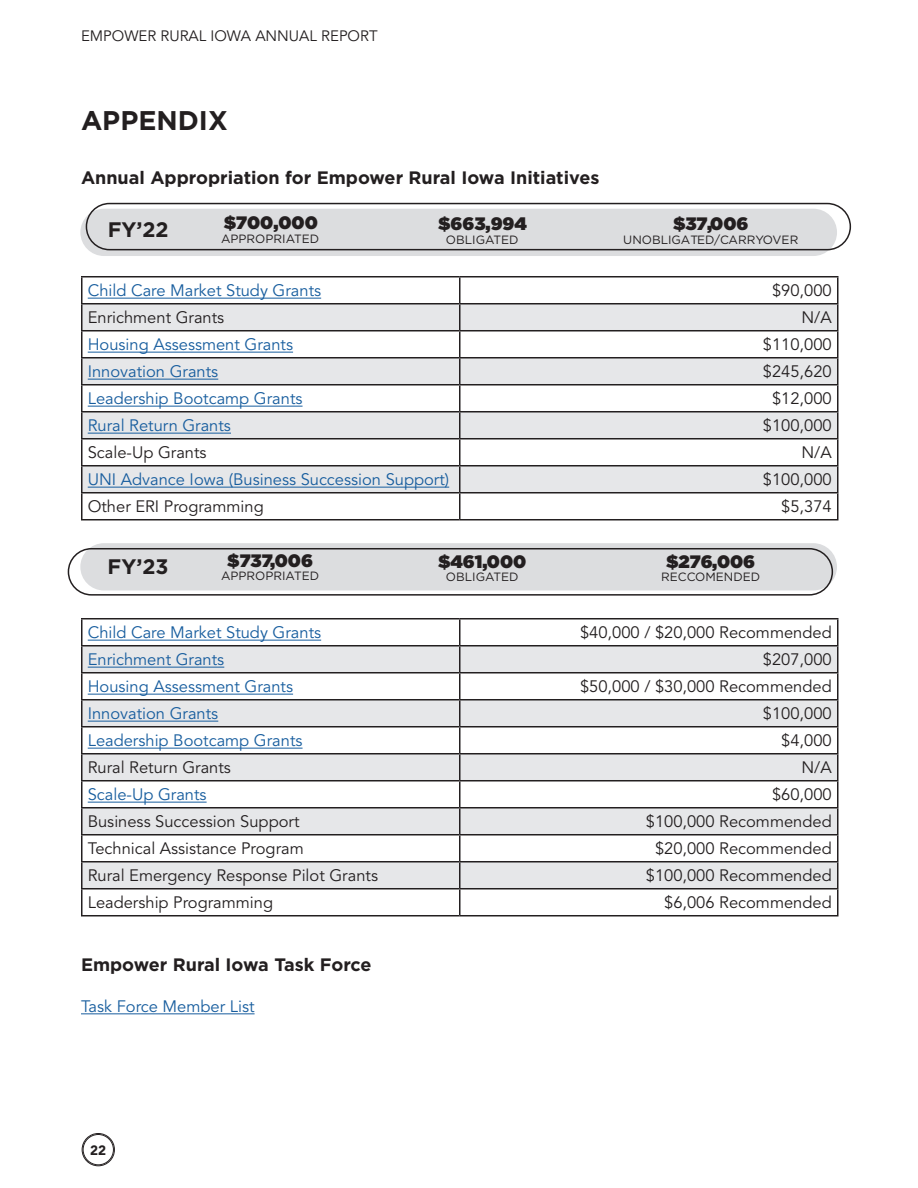
<style>
.page{position:relative;width:918px;height:1188px;background:#fff}
.page>*{position:absolute;margin:0;border:0;box-sizing:border-box;transform-origin:0 0}
.Heading_Main{font:700 27px "Gotham";color:#231f20}
.t1{font:700 21px "Gotham";color:#231f20}
.Heading2{font:700 18px "Gotham";color:#231f20}
.t2{font:900 18px "Gotham";color:#231f20}
.Body{font:16.5px "Avenir LT Std";color:#231f20}
.Body-2{font:16.5px "Avenir LT Std";color:#175d9e}
.t3{font:15px "Avenir LT Std";color:#231f20}
.t4{font:900 13.5px "Avenir LT Std";color:#231f20}
.t5{font:12px "Gotham";color:#231f20}
</style>
<div class="page">
<div style="left:82px;top:1133px;width:33px;height:33px;border:1px solid #231f20;border-radius:50%"></div>
<div style="left:83px;top:1134px;width:31px;height:31px;border:1px solid #231f20;border-radius:50%"></div>
<div style="left:80px;top:543px;width:757px;height:47px;background:#dcdddf;border-radius:24px"></div>
<div style="left:68px;top:548px;width:765px;height:48px;border:2px solid #231f20;border-radius:23px"></div>
<div style="left:80px;top:209px;width:757px;height:47px;background:#dcdddf;border-radius:24px"></div>
<div style="left:86px;top:203px;width:765px;height:47px;border:2px solid #231f20;border-radius:23px"></div>
<hr style="left:81px;top:1013px;width:174px;height:1px;background:#175d9e">
<svg style="left:82px;top:304px;width:755px;height:188px;fill:#e6e7e9"></svg>
<hr style="left:81px;top:276px;width:379px;height:1px;background:#231f20">
<hr style="left:460px;top:276px;width:378px;height:1px;background:#231f20">
<hr style="left:81px;top:303px;width:379px;height:1px;background:#231f20">
<hr style="left:460px;top:303px;width:378px;height:1px;background:#231f20">
<hr style="left:81px;top:330px;width:379px;height:1px;background:#231f20">
<hr style="left:460px;top:330px;width:378px;height:1px;background:#231f20">
<hr style="left:81px;top:357px;width:379px;height:1px;background:#231f20">
<hr style="left:460px;top:357px;width:378px;height:1px;background:#231f20">
<hr style="left:81px;top:384px;width:379px;height:1px;background:#231f20">
<hr style="left:460px;top:384px;width:378px;height:1px;background:#231f20">
<hr style="left:81px;top:411px;width:379px;height:1px;background:#231f20">
<hr style="left:460px;top:411px;width:378px;height:1px;background:#231f20">
<hr style="left:81px;top:438px;width:379px;height:1px;background:#231f20">
<hr style="left:460px;top:438px;width:378px;height:1px;background:#231f20">
<hr style="left:81px;top:465px;width:379px;height:1px;background:#231f20">
<hr style="left:460px;top:465px;width:378px;height:1px;background:#231f20">
<hr style="left:81px;top:492px;width:379px;height:1px;background:#231f20">
<svg style="left:81px;top:277px;width:1px;height:242px"></svg>
<hr style="left:460px;top:492px;width:378px;height:1px;background:#231f20">
<svg style="left:459px;top:277px;width:1px;height:242px"></svg>
<svg style="left:837px;top:277px;width:1px;height:242px"></svg>
<hr style="left:81px;top:519px;width:379px;height:1px;background:#231f20">
<hr style="left:460px;top:519px;width:378px;height:1px;background:#231f20">
<hr style="left:88px;top:298px;width:233px;height:1px;background:#175d9e">
<hr style="left:88px;top:352px;width:205px;height:1px;background:#175d9e">
<hr style="left:88px;top:379px;width:130px;height:1px;background:#175d9e">
<hr style="left:88px;top:406px;width:215px;height:1px;background:#175d9e">
<hr style="left:88px;top:433px;width:143px;height:1px;background:#175d9e">
<hr style="left:88px;top:487px;width:361px;height:1px;background:#175d9e">
<svg style="left:82px;top:646px;width:755px;height:242px;fill:#e6e7e9"></svg>
<hr style="left:81px;top:618px;width:379px;height:1px;background:#231f20">
<hr style="left:460px;top:618px;width:378px;height:1px;background:#231f20">
<hr style="left:81px;top:645px;width:379px;height:1px;background:#231f20">
<hr style="left:460px;top:645px;width:378px;height:1px;background:#231f20">
<hr style="left:81px;top:672px;width:379px;height:1px;background:#231f20">
<hr style="left:460px;top:672px;width:378px;height:1px;background:#231f20">
<hr style="left:81px;top:699px;width:379px;height:1px;background:#231f20">
<hr style="left:460px;top:699px;width:378px;height:1px;background:#231f20">
<hr style="left:81px;top:726px;width:379px;height:1px;background:#231f20">
<hr style="left:460px;top:726px;width:378px;height:1px;background:#231f20">
<hr style="left:81px;top:753px;width:379px;height:1px;background:#231f20">
<hr style="left:460px;top:753px;width:378px;height:1px;background:#231f20">
<hr style="left:81px;top:780px;width:379px;height:1px;background:#231f20">
<hr style="left:460px;top:780px;width:378px;height:1px;background:#231f20">
<hr style="left:81px;top:807px;width:379px;height:1px;background:#231f20">
<hr style="left:460px;top:807px;width:378px;height:1px;background:#231f20">
<hr style="left:81px;top:834px;width:379px;height:1px;background:#231f20">
<hr style="left:460px;top:834px;width:378px;height:1px;background:#231f20">
<hr style="left:81px;top:861px;width:379px;height:1px;background:#231f20">
<hr style="left:460px;top:861px;width:378px;height:1px;background:#231f20">
<hr style="left:81px;top:888px;width:379px;height:1px;background:#231f20">
<svg style="left:81px;top:619px;width:1px;height:296px"></svg>
<hr style="left:460px;top:888px;width:378px;height:1px;background:#231f20">
<svg style="left:459px;top:619px;width:1px;height:296px"></svg>
<svg style="left:837px;top:619px;width:1px;height:296px"></svg>
<hr style="left:81px;top:915px;width:379px;height:1px;background:#231f20">
<hr style="left:460px;top:915px;width:378px;height:1px;background:#231f20">
<hr style="left:88px;top:640px;width:233px;height:1px;background:#175d9e">
<hr style="left:88px;top:667px;width:136px;height:1px;background:#175d9e">
<hr style="left:88px;top:694px;width:205px;height:1px;background:#175d9e">
<hr style="left:88px;top:721px;width:130px;height:1px;background:#175d9e">
<hr style="left:88px;top:748px;width:215px;height:1px;background:#175d9e">
<hr style="left:88px;top:802px;width:119px;height:1px;background:#175d9e">
<p class="t3" style="left:81px;top:27px;width:298px">EMPOWER RURAL IOWA ANNUAL REPORT</p>
<p class="Heading_Main" style="left:81px;top:102px;width:148px">APPENDIX</p>
<p class="Heading2" style="left:81px;top:165px;width:520px">Annual Appropriation for Empower Rural Iowa Initiatives</p>
<p class="t1" style="left:108px;top:215px;width:62px">FY’22</p>
<p class="t2" style="left:224px;top:210px;width:96px">$700,000</p>
<p class="t5" style="left:221px;top:231px;width:100px">APPROPRIATED</p>
<p class="t2" style="left:438px;top:211px;width:90px">$663,994</p>
<p class="t5" style="left:446px;top:232px;width:74px">OBLIGATED</p>
<p class="t2" style="left:673px;top:211px;width:77px">$37,006</p>
<p class="t5" style="left:623px;top:232px;width:177px">UNOBLIGATED/CARRYOVER</p>
<p class="Body-2" style="left:88px;top:281px;width:235px">Child Care Market Study Grants</p>
<p class="Body" style="left:772px;top:281px;width:61px">$90,000</p>
<p class="Body" style="left:88px;top:308px;width:138px">Enrichment Grants</p>
<p class="Body" style="left:801px;top:308px;width:32px">N/A</p>
<p class="Body-2" style="left:88px;top:335px;width:207px">Housing Assessment Grants</p>
<p class="Body" style="left:763px;top:335px;width:70px">$110,000</p>
<p class="Body-2" style="left:88px;top:362px;width:132px">Innovation Grants</p>
<p class="Body" style="left:763px;top:362px;width:70px">$245,620</p>
<p class="Body-2" style="left:88px;top:389px;width:216px">Leadership Bootcamp Grants</p>
<p class="Body" style="left:772px;top:389px;width:61px">$12,000</p>
<p class="Body-2" style="left:88px;top:416px;width:145px">Rural Return Grants</p>
<p class="Body" style="left:763px;top:416px;width:70px">$100,000</p>
<p class="Body" style="left:88px;top:443px;width:120px">Scale-Up Grants</p>
<p class="Body" style="left:801px;top:443px;width:32px">N/A</p>
<p class="Body-2" style="left:88px;top:470px;width:363px">UNI Advance Iowa (Business Succession Support)</p>
<p class="Body" style="left:763px;top:470px;width:70px">$100,000</p>
<p class="Body" style="left:88px;top:497px;width:178px">Other ERI Programming</p>
<p class="Body" style="left:781px;top:497px;width:52px">$5,374</p>
<p class="t1" style="left:108px;top:553px;width:62px">FY’23</p>
<p class="t2" style="left:227px;top:548px;width:87px">$737,006</p>
<p class="t5" style="left:221px;top:568px;width:100px">APPROPRIATED</p>
<p class="t2" style="left:438px;top:548px;width:90px">$461,000</p>
<p class="t5" style="left:446px;top:569px;width:74px">OBLIGATED</p>
<p class="t2" style="left:666px;top:548px;width:90px">$276,006</p>
<p class="t5" style="left:661px;top:569px;width:100px">RECCOMENDED</p>
<p class="Body-2" style="left:88px;top:623px;width:235px">Child Care Market Study Grants</p>
<p class="Body" style="left:580px;top:623px;width:253px">$40,000 / $20,000 Recommended</p>
<p class="Body-2" style="left:88px;top:650px;width:138px">Enrichment Grants</p>
<p class="Body" style="left:763px;top:650px;width:70px">$207,000</p>
<p class="Body-2" style="left:88px;top:677px;width:207px">Housing Assessment Grants</p>
<p class="Body" style="left:580px;top:677px;width:253px">$50,000 / $30,000 Recommended</p>
<p class="Body-2" style="left:88px;top:704px;width:132px">Innovation Grants</p>
<p class="Body" style="left:763px;top:704px;width:70px">$100,000</p>
<p class="Body-2" style="left:88px;top:731px;width:216px">Leadership Bootcamp Grants</p>
<p class="Body" style="left:781px;top:731px;width:52px">$4,000</p>
<p class="Body" style="left:88px;top:758px;width:145px">Rural Return Grants</p>
<p class="Body" style="left:801px;top:758px;width:32px">N/A</p>
<p class="Body-2" style="left:88px;top:785px;width:120px">Scale-Up Grants</p>
<p class="Body" style="left:772px;top:785px;width:61px">$60,000</p>
<p class="Body" style="left:88px;top:812px;width:213px">Business Succession Support</p>
<p class="Body" style="left:646px;top:812px;width:187px">$100,000 Recommended</p>
<p class="Body" style="left:88px;top:839px;width:218px">Technical Assistance Program</p>
<p class="Body" style="left:655px;top:839px;width:178px">$20,000 Recommended</p>
<p class="Body" style="left:88px;top:866px;width:292px">Rural Emergency Response Pilot Grants</p>
<p class="Body" style="left:646px;top:866px;width:187px">$100,000 Recommended</p>
<p class="Body" style="left:88px;top:893px;width:187px">Leadership Programming</p>
<p class="Body" style="left:664px;top:893px;width:169px">$6,006 Recommended</p>
<p class="Heading2" style="left:81px;top:953px;width:292px">Empower Rural Iowa Task Force</p>
<p class="Body-2" style="left:81px;top:997px;width:175px">Task Force Member List</p>
<p class="t4" style="left:90px;top:1142px;width:17px">22</p>
</div>
